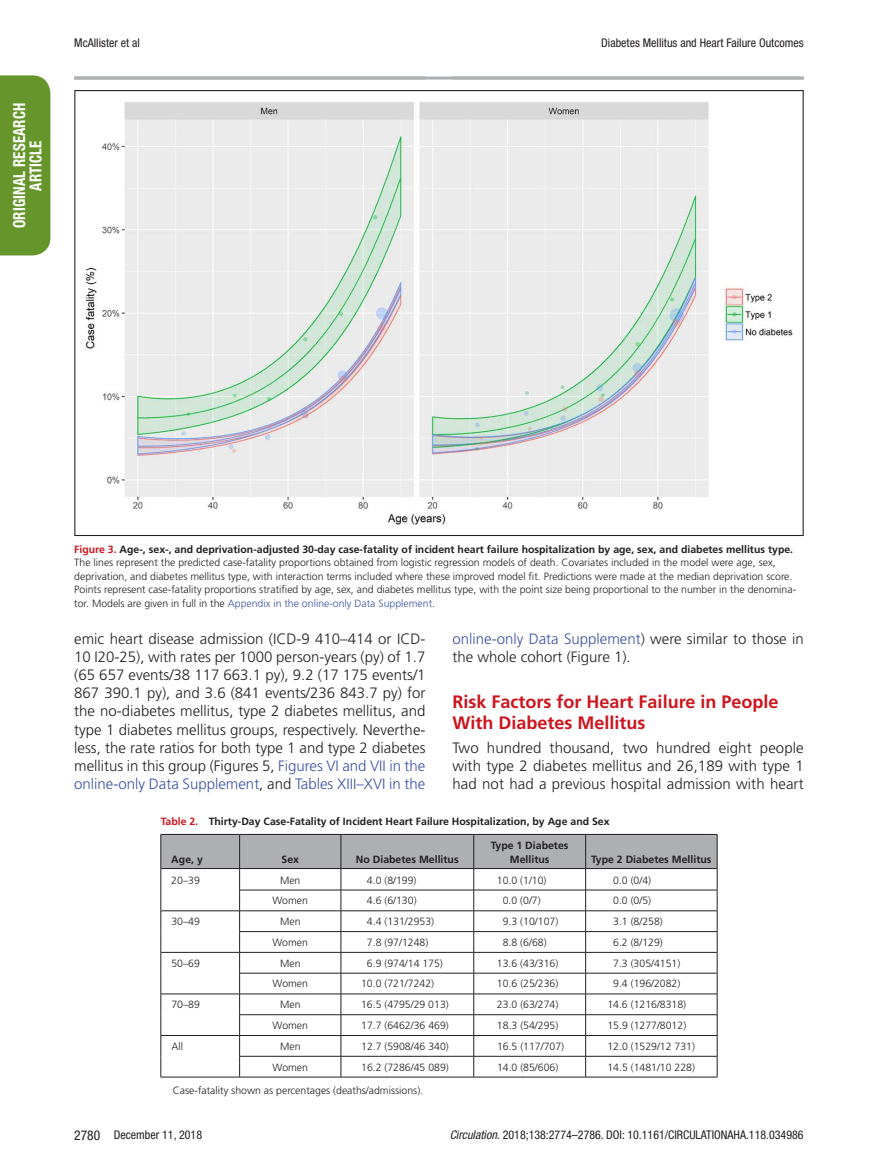
<style>
.page{position:relative;width:878px;height:1175px;background:#fff}
.page>*{position:absolute;margin:0;border:0;box-sizing:border-box;transform-origin:0 0}
.t1{font:700 18px/21px "Frutiger LT Std";color:#cd151d}
.t2{font:700 condensed 16.5px/16.5px "Helvetica Neue LT Std";letter-spacing:.01em;color:#fff;text-align:center;scale:.9 1}
.t3{font:300 15px/18.1px "Frutiger LT Std";color:#231f20;text-align:justify}
.t4{font:condensed 12px "Helvetica Neue LT Std";color:#231f20}
.t5{font:300 10.5px/13.5px "Frutiger LT Std";color:#231f20}
.t6{font:700 10.5px/13.5px "Frutiger LT Std";color:#231f20;text-align:center}
.s1{font-weight:700;color:#cd151d}
.s2{font-weight:700}
.s3{color:#3a53a3}
.s4{color:#cd151d}
.s5{font-size:13.5px}
.s6{font-style:italic}
</style>
<div class="page">
<div style="left:0;top:75px;width:50px;height:180px;background:#66952c"></div>
<hr style="left:74px;top:76px;width:729px;height:4px;background:#b9babe">
<svg style="left:74px;top:90px;width:730px;height:446px"></svg>
<svg style="left:160px;top:834px;width:558px;height:242px"></svg>
<hr style="left:161px;top:1076px;width:78px;height:1px;background:#231f20">
<hr style="left:239px;top:1076px;width:102px;height:1px;background:#231f20">
<hr style="left:341px;top:1076px;width:132px;height:1px;background:#231f20">
<hr style="left:473px;top:1076px;width:112px;height:1px;background:#231f20">
<hr style="left:585px;top:1076px;width:132px;height:1px;background:#231f20">
<h2 class="t2" style="left:11px;top:228px;width:140px;rotate:-90deg">ORIGINAL RESEARCH<br>ARTICLE</h2>
<p class="t4" style="left:74px;top:36px;width:67px">McAllister et al</p>
<p class="t4" style="left:601px;top:36px;width:204px">Diabetes Mellitus and Heart Failure Outcomes</p>
<p class="t5" style="left:74px;top:542px;width:723px"><span class="s1">Figure 3.</span> <span class="s2">Age-, sex-, and deprivation-adjusted 30-day case-fatality of incident heart failure hospitalization by age, sex, and diabetes mellitus type.<br></span>The lines represent the predicted case-fatality proportions obtained from logistic regression models of death. Covariates included in the model were age, sex, deprivation, and diabetes mellitus type, with interaction terms included where these improved model fit. Predictions were made at the median deprivation score.<br>Points represent case-fatality proportions stratified by age, sex, and diabetes mellitus type, with the point size being proportional to the number in the denomina&shy;tor. Models are given in full in the <span class="s3">Appendix in the online-only Data Supplement</span>.</p>
<p class="t3" style="left:74px;top:629px;width:353px">emic heart disease admission (ICD-9 410–414 or ICD-10 I20-25), with rates per 1000 person-years (py) of 1.7 (65 657 events/38 117 663.1 py), 9.2 (17 175 events/1<br>867 390.1 py), and 3.6 (841 events/236 843.7 py) for the no-diabetes mellitus, type 2 diabetes mellitus, and type 1 diabetes mellitus groups, respectively. Neverthe&shy;less, the rate ratios for both type 1 and type 2 diabetes mellitus in this group (Figures 5, <span class="s3">Figures VI and VII in the online-only Data Supplement</span>, and <span class="s3">Tables XIII–XVI in the</span></p>
<h3 class="t3" style="left:452px;top:629px;width:352px"><span class="s3">online-only Data Supplement</span>) were similar to those in the whole cohort (Figure 1).</h3>
<h1 class="t1" style="left:452px;top:691px;width:327px">Risk Factors for Heart Failure in People<br>With Diabetes Mellitus</h1>
<h3 class="t3" style="left:452px;top:739px;width:353px">Two hundred thousand, two hundred eight people with type 2 diabetes mellitus and 26,189 with type 1 had not had a previous hospital admission with heart</h3>
<p class="t6" style="left:161px;top:814px;width:450px"><span class="s4">Table 2.</span> Thirty-Day Case-Fatality of Incident Heart Failure Hospitalization, by Age and Sex</p>
<p class="t6" style="left:171px;top:852px;width:33px">Age, y</p>
<p class="t6" style="left:281px;top:852px;width:19px">Sex</p>
<p class="t6" style="left:356px;top:852px;width:104px">No Diabetes Mellitus</p>
<p class="t6" style="left:491px;top:838px;width:79px">Type 1 Diabetes<br>Mellitus</p>
<p class="t6" style="left:591px;top:852px;width:122px">Type 2 Diabetes Mellitus</p>
<p class="t5" style="left:171px;top:873px;width:30px">20–39</p>
<p class="t5" style="left:280px;top:873px;width:22px">Men</p>
<p class="t5" style="left:367px;top:873px;width:51px">4.0 (8/199)</p>
<p class="t5" style="left:497px;top:873px;width:51px">10.0 (1/10)</p>
<p class="t5" style="left:613px;top:873px;width:39px">0.0 (0/4)</p>
<p class="t5" style="left:272px;top:894px;width:37px">Women</p>
<p class="t5" style="left:367px;top:894px;width:51px">4.6 (6/130)</p>
<p class="t5" style="left:502px;top:894px;width:39px">0.0 (0/7)</p>
<p class="t5" style="left:613px;top:894px;width:39px">0.0 (0/5)</p>
<p class="t5" style="left:171px;top:914px;width:30px">30–49</p>
<p class="t5" style="left:280px;top:914px;width:22px">Men</p>
<p class="t5" style="left:367px;top:914px;width:69px">4.4 (131/2953)</p>
<p class="t5" style="left:502px;top:914px;width:57px">9.3 (10/107)</p>
<p class="t5" style="left:613px;top:914px;width:51px">3.1 (8/258)</p>
<p class="t5" style="left:272px;top:935px;width:37px">Women</p>
<p class="t5" style="left:367px;top:935px;width:63px">7.8 (97/1248)</p>
<p class="t5" style="left:503px;top:935px;width:45px">8.8 (6/68)</p>
<p class="t5" style="left:613px;top:935px;width:51px">6.2 (8/129)</p>
<p class="t5" style="left:171px;top:956px;width:30px">50–69</p>
<p class="t5" style="left:280px;top:956px;width:22px">Men</p>
<p class="t5" style="left:367px;top:956px;width:77px">6.9 (974/14 175)</p>
<p class="t5" style="left:497px;top:956px;width:63px">13.6 (43/316)</p>
<p class="t5" style="left:613px;top:956px;width:69px">7.3 (305/4151)</p>
<p class="t5" style="left:272px;top:977px;width:37px">Women</p>
<p class="t5" style="left:361px;top:977px;width:74px">10.0 (721/7242)</p>
<p class="t5" style="left:497px;top:977px;width:63px">10.6 (25/236)</p>
<p class="t5" style="left:613px;top:977px;width:69px">9.4 (196/2082)</p>
<p class="t5" style="left:171px;top:998px;width:30px">70–89</p>
<p class="t5" style="left:280px;top:998px;width:22px">Men</p>
<p class="t5" style="left:361px;top:998px;width:89px">16.5 (4795/29 013)</p>
<p class="t5" style="left:497px;top:998px;width:63px">23.0 (63/274)</p>
<p class="t5" style="left:607px;top:998px;width:80px">14.6 (1216/8318)</p>
<p class="t5" style="left:272px;top:1018px;width:37px">Women</p>
<p class="t5" style="left:361px;top:1018px;width:89px">17.7 (6462/36 469)</p>
<p class="t5" style="left:497px;top:1018px;width:63px">18.3 (54/295)</p>
<p class="t5" style="left:607px;top:1018px;width:80px">15.9 (1277/8012)</p>
<p class="t5" style="left:171px;top:1039px;width:13px">All</p>
<p class="t5" style="left:280px;top:1039px;width:22px">Men</p>
<p class="t5" style="left:361px;top:1039px;width:89px">12.7 (5908/46 340)</p>
<p class="t5" style="left:497px;top:1039px;width:69px">16.5 (117/707)</p>
<p class="t5" style="left:607px;top:1039px;width:89px">12.0 (1529/12 731)</p>
<p class="t5" style="left:273px;top:1060px;width:37px">Women</p>
<p class="t5" style="left:361px;top:1060px;width:89px">16.2 (7286/45 089)</p>
<p class="t5" style="left:497px;top:1060px;width:63px">14.0 (85/606)</p>
<p class="t5" style="left:607px;top:1060px;width:89px">14.5 (1481/10 228)</p>
<p class="t5" style="left:173px;top:1083px;width:252px">Case-fatality shown as percentages (deaths/admissions).</p>
<p class="t4" style="left:74px;top:1127px;width:129px"><span class="s5">2780</span> December 11, 2018</p>
<p class="t4" style="left:449px;top:1127px;width:355px"><span class="s6">Circulation.</span> 2018;138:2774–2786. DOI: 10.1161/CIRCULATIONAHA.118.034986</p>
</div>
